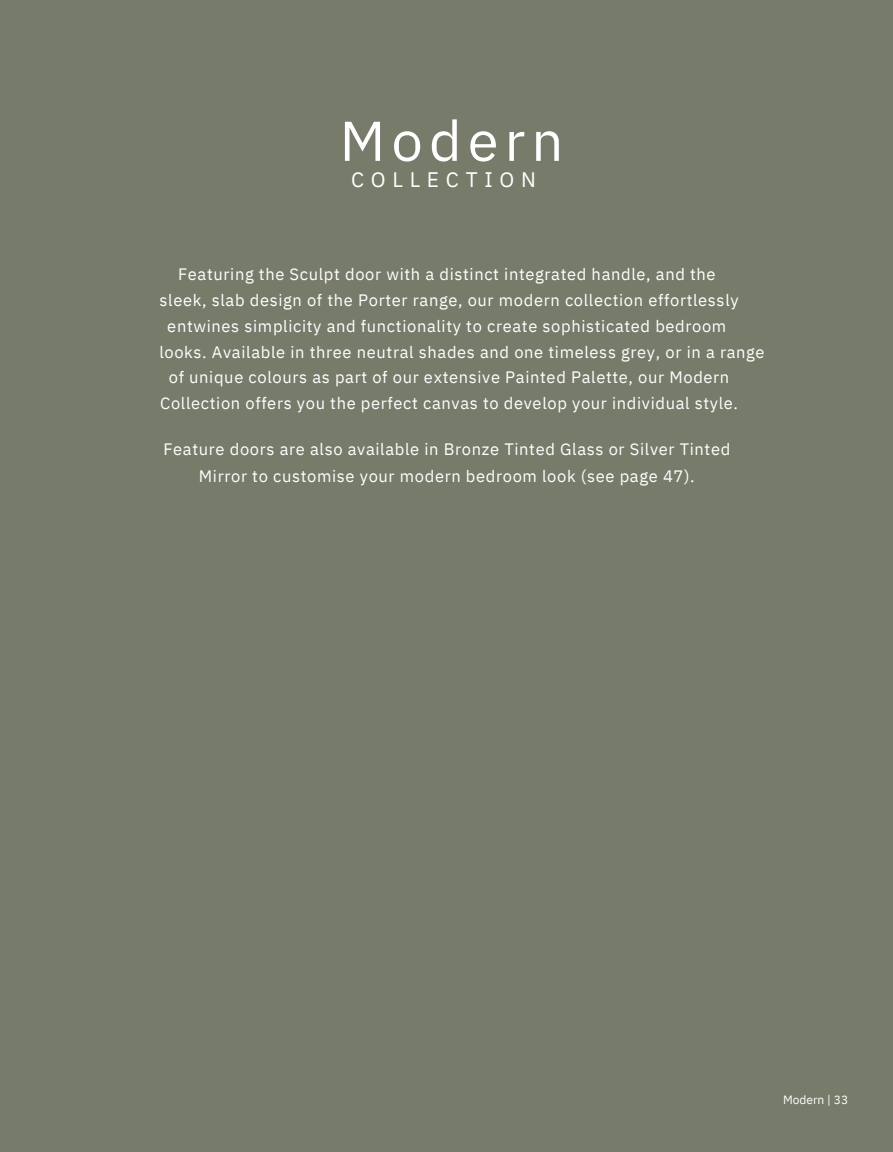
<style>
.page{position:relative;width:893px;height:1152px;background:#fff}
.page>*{position:absolute;margin:0;border:0;box-sizing:border-box;transform-origin:0 0}
.t1{font:56.1px "IBM Plex Sans";letter-spacing:.11em;color:#fff}
.t2{font:21px "IBM Plex Sans";letter-spacing:.32em;color:#fff}
.t3{font:16.5px/27px "IBM Plex Sans";letter-spacing:.04em;color:#fff;text-align:center}
.t4{font:12px "IBM Plex Sans";color:#fff}
</style>
<div class="page">
<div style="left:0;top:0;width:892px;height:1152px;background:#777b6a"></div>
<h2 class="t1" style="left:339px;top:103px;width:225px">Modern</h2>
<h2 class="t2" style="left:351px;top:165px;width:186px">COLLECTION</h2>
<h2 class="t3" style="left:178px;top:260px;width:539px">Featuring the Sculpt door with a distinct integrated handle, and the</h2>
<h2 class="t3" style="left:159px;top:286px;width:580px">sleek, slab design of the Porter range, our modern collection effortlessly</h2>
<h2 class="t3" style="left:167px;top:312px;width:560px">entwines simplicity and functionality to create sophisticated bedroom</h2>
<h2 class="t3" style="left:159px;top:338px;width:606px">looks. Available in three neutral shades and one timeless grey, or in a range</h2>
<h2 class="t3" style="left:169px;top:364px;width:561px">of unique colours as part of our extensive Painted Palette, our Modern</h2>
<h2 class="t3" style="left:160px;top:390px;width:579px">Collection offers you the perfect canvas to develop your individual style.</h2>
<p class="t3" style="left:163px;top:436px;width:568px">Feature doors are also available in Bronze Tinted Glass or Silver Tinted<br>Mirror to customise your modern bedroom look (see page 47).</p>
<h1 class="t4" style="left:782px;top:1092px;width:67px">Modern | 33</h1>
</div>
